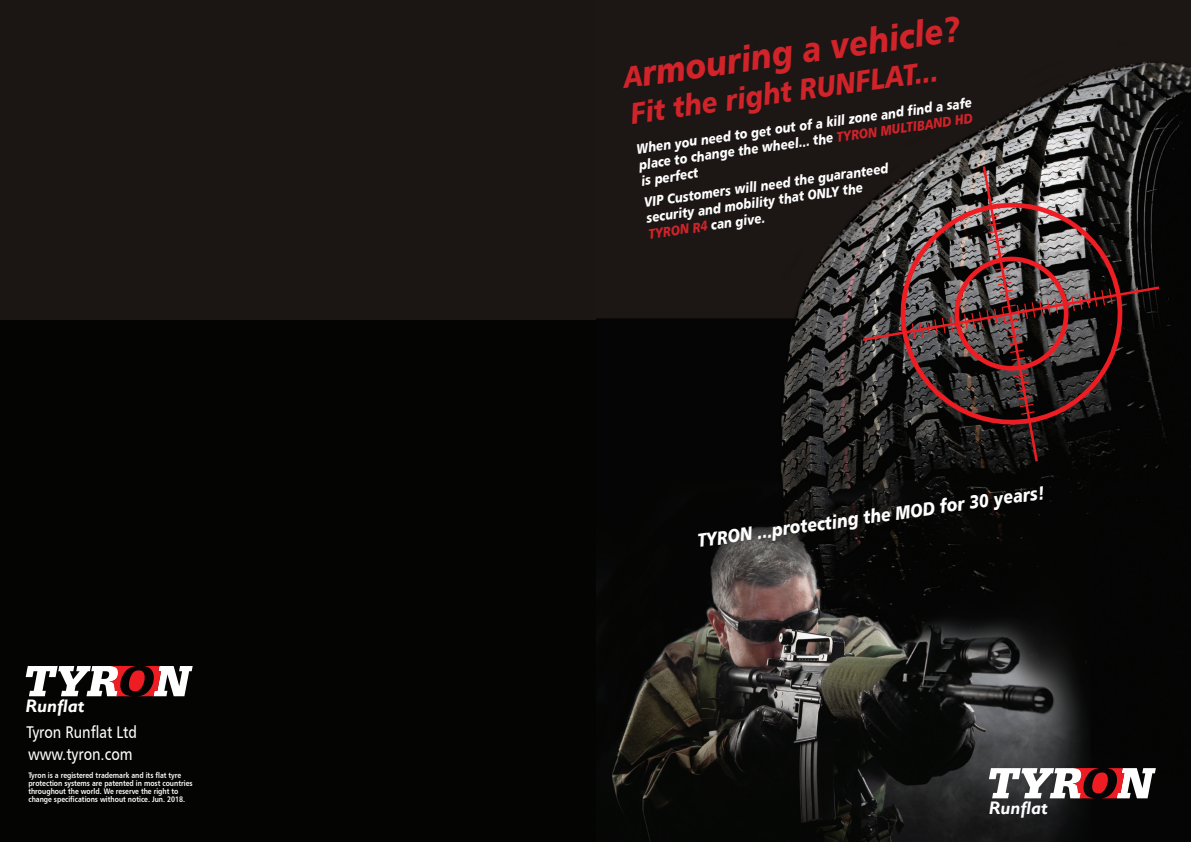
<style>
.page{position:relative;width:1191px;height:842px;background:#fff}
.page>*{position:absolute;margin:0;border:0;box-sizing:border-box;transform-origin:0 0}
.t1{font:36px "Humanist 777 BT Black Italic B";color:#d1232a;scale:.86 1}
.t2{font:30px "Humanist 777 BT Black Italic B";color:#d1232a;scale:.86 1}
.t3{font:19px "Humanist 777 BT Black Italic B";color:#fff;scale:.84 1}
.t4{font:italic 700 18.1px "Gill Sans";color:#fff}
.t5{font:17px "Humanist 777 BT Roman B";color:#fff;scale:.85 1}
.t6{font:14px/16px "Humanist 777 BT Black Italic B";color:#fff;text-align:justify;scale:.84 1}
.t7{font:8px/8px "Humanist 777 BT Bold B";color:#fff;scale:.85 1}
.s1{font-size:30px}
.s2{color:#d1232a}
.s3{color:#231f20}
</style>
<div class="page">
<img style="left:595px;top:0;width:596px;height:842px">
<svg style="left:860px;top:164px;width:302px;height:300px;background:#413130"></svg>
<div style="left:0;top:0;width:595px;height:842px;background:#040503"></div>
<svg style="left:26px;top:666px;width:167px;height:31px"></svg>
<div style="left:0;top:0;width:595px;height:320px;background:#1b1513"></div>
<svg style="left:989px;top:768px;width:166px;height:31px"></svg>
<p class="t4" style="left:26px;top:695px;width:60px">Runflat</p>
<p class="t5" style="left:27px;top:721px;width:131px">Tyron Runflat Ltd</p>
<p class="t5" style="left:28px;top:743px;width:124px">www.tyron.com</p>
<p class="t7" style="left:28px;top:771px;width:195px">Tyron is a registered trademark and its flat tyre protection systems are patented in most countries throughout the world. We reserve the right to change specifications without notice. Jun. 2018.</p>
<p class="t1" style="left:620px;top:53px;width:398px;rotate:-8deg"><span class="s1">A</span>rmouring a vehicle?</p>
<p class="t2" style="left:628px;top:94px;width:362px;rotate:-8deg">Fit the right RUNFLAT...</p>
<p class="t6" style="left:636px;top:141px;width:404px;rotate:-8deg">When you need to get out of a kill zone and find a safe place to change the wheel... the <span class="s2">TYRON MULTIBAND HD </span>is perfect<span class="s3">.</span></p>
<p class="t6" style="left:643px;top:194px;width:295px;text-align:left;rotate:-8deg">VIP Customers will need the guaranteed security and mobility that ONLY the<br><span class="s2">TYRON R4</span> can give.</p>
<p class="t3" style="left:696px;top:528px;width:419px;rotate:-8deg">TYRON ...protecting the MOD for 30 years!</p>
<p class="t4" style="left:988px;top:797px;width:60px">Runflat</p>
</div>
